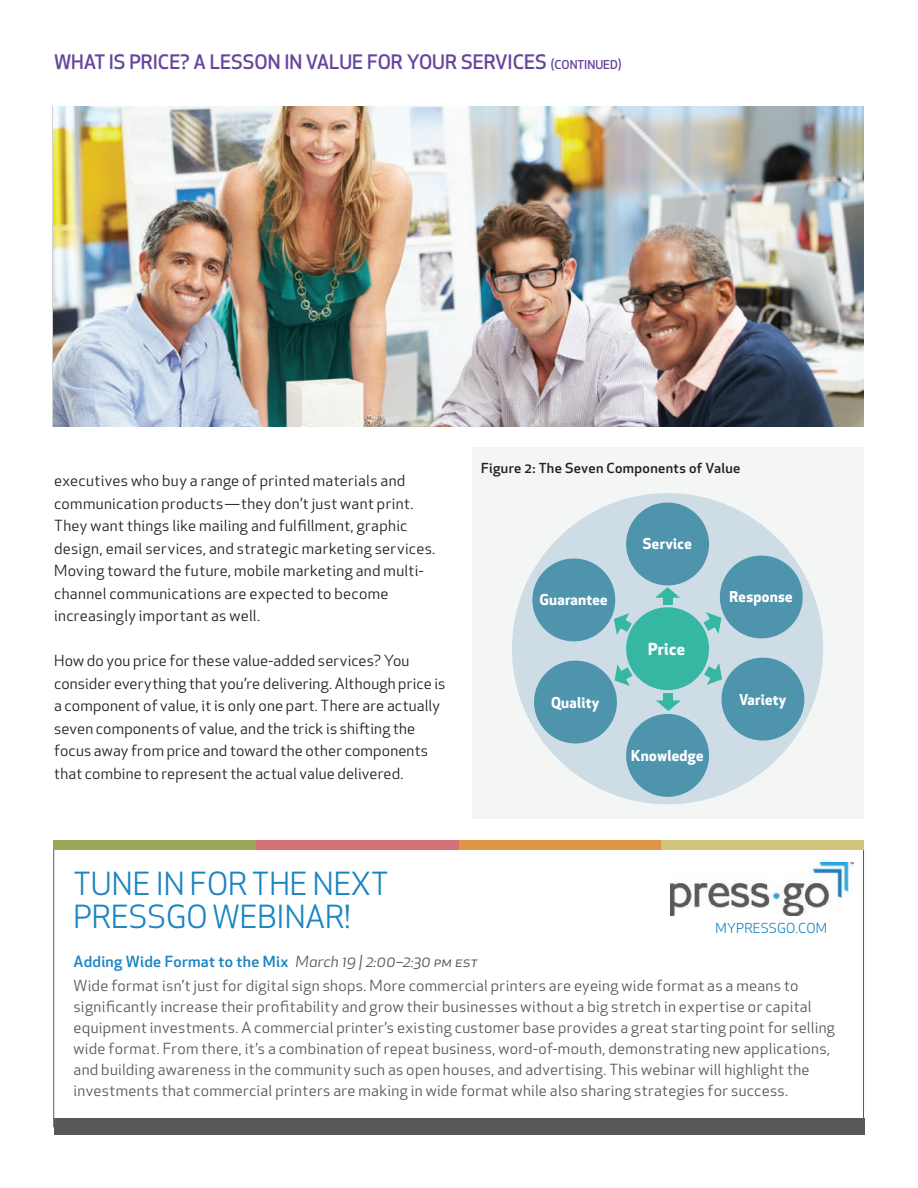
<style>
.page{position:relative;width:918px;height:1188px;background:#fff}
.page>*{position:absolute;margin:0;border:0;box-sizing:border-box;transform-origin:0 0}
.t1{font:31.2px/33px "Apex New";color:#1b84c2}
.t2{font:500 19.5px "Apex New";color:#65469c}
.t3{font:700 16.35px "Apex New";letter-spacing:.03em;color:#fff}
.t4{font:15px/21px "Apex New";letter-spacing:.02em;color:#57585a;scale:1.05 1}
.t5{font:15px/22.5px "Apex New";letter-spacing:.015em;color:#231f20;scale:1.05 1}
.t6{font:700 14.7px "Apex New";letter-spacing:.02em;color:#fff}
.t7{font:500 13.5px "Apex New";letter-spacing:.025em;color:#231f20;scale:1.05 1}
.t8{font:13.5px "Apex New";letter-spacing:.01em;color:#1b84c2}
.s1{font-size:12px}
.s2{font-weight:500;color:#1b84c2}
.s3{font-style:italic}
</style>
<div class="page">
<div style="left:472px;top:448px;width:391px;height:371px;background:#f4f5f5"></div>
<div style="left:512px;top:493px;width:311px;height:311px;background:#cedde5;border-radius:50%"></div>
<div style="left:626px;top:607px;width:83px;height:83px;background:#36b7a4;border-radius:50%"></div>
<div style="left:626px;top:503px;width:83px;height:82px;background:#4e94ad;border-radius:50%"></div>
<div style="left:626px;top:714px;width:83px;height:83px;background:#4e94ad;border-radius:50%"></div>
<div style="left:534px;top:661px;width:83px;height:83px;background:#4e94ad;border-radius:50%"></div>
<div style="left:532px;top:558px;width:83px;height:83px;background:#4e94ad;border-radius:50%"></div>
<div style="left:720px;top:556px;width:83px;height:82px;background:#4e94ad;border-radius:50%"></div>
<div style="left:722px;top:658px;width:82px;height:83px;background:#4e94ad;border-radius:50%"></div>
<svg style="left:655px;top:587px;width:25px;height:11px"></svg>
<div style="left:663px;top:595px;width:9px;height:10px;background:#36b7a4"></div>
<svg style="left:703px;top:612px;width:18px;height:22px"></svg>
<svg style="left:704px;top:663px;width:18px;height:22px"></svg>
<svg style="left:656px;top:700px;width:25px;height:11px"></svg>
<div style="left:664px;top:693px;width:9px;height:10px;background:#36b7a4"></div>
<svg style="left:615px;top:664px;width:18px;height:22px"></svg>
<svg style="left:614px;top:613px;width:18px;height:22px"></svg>
<img style="left:54px;top:106px;width:809px;height:321px">
<div style="left:54px;top:1119px;width:810px;height:16px;background:#57585a"></div>
<img style="left:670px;top:863px;width:184px;height:52px">
<div style="left:54px;top:840px;width:202px;height:10px;background:#97a957"></div>
<div style="left:256px;top:840px;width:203px;height:10px;background:#d47176"></div>
<div style="left:459px;top:840px;width:202px;height:10px;background:#e09445"></div>
<div style="left:661px;top:840px;width:203px;height:10px;background:#d1c57b"></div>
<h2 class="t2" style="left:54px;top:48px;width:569px">WHAT IS PRICE? A LESSON IN VALUE FOR YOUR SERVICES <span class="s1">(CONTINUED)</span></h2>
<p class="t5" style="left:54px;top:470px;width:364px">executives who buy a range of printed materials and communication products—they don’t just want print.<br>They want things like mailing and fulfillment, graphic design, email services, and strategic marketing services.<br>Moving toward the future, mobile marketing and multi&shy;channel communications are expected to become increasingly important as well.</p>
<p class="t5" style="left:54px;top:650px;width:374px">How do you price for these value-added services? You consider everything that you’re delivering. Although price is a component of value, it is only one part. There are actually seven components of value, and the trick is shifting the focus away from price and toward the other components that combine to represent the actual value delivered.</p>
<h1 class="t1" style="left:74px;top:867px;width:317px">TUNE IN FOR THE NEXT<br>PRESSGO WEBINAR!</h1>
<p class="t7" style="left:481px;top:459px;width:248px">Figure 2: The Seven Components of Value</p>
<p class="t6" style="left:643px;top:533px;width:50px">Service</p>
<p class="t6" style="left:540px;top:589px;width:70px">Guarantee</p>
<p class="t6" style="left:729px;top:586px;width:65px">Response</p>
<p class="t6" style="left:551px;top:692px;width:50px">Quality</p>
<p class="t3" style="left:648px;top:637px;width:39px">Price</p>
<p class="t6" style="left:631px;top:745px;width:74px">Knowledge</p>
<p class="t6" style="left:739px;top:689px;width:49px">Variety</p>
<p class="t8" style="left:716px;top:919px;width:113px">MYPRESSGO.COM</p>
<p class="t4" style="left:74px;top:949px;width:692px;line-height:24px"><span class="s2">Adding Wide Format to the Mix</span> <span class="s3">March 19 | 2:00–2:30 pm est<br></span>Wide format isn’t just for digital sign shops. More commercial printers are eyeing wide format as a means to</p>
<p class="t4" style="left:74px;top:996px;width:727px">significantly increase their profitability and grow their businesses without a big stretch in expertise or capital equipment investments. A commercial printer’s existing customer base provides a great starting point for selling wide format. From there, it’s a combination of repeat business, word-of-mouth, demonstrating new applications, and building awareness in the community such as open houses, and advertising. This webinar will highlight the investments that commercial printers are making in wide format while also sharing strategies for success.</p>
</div>
